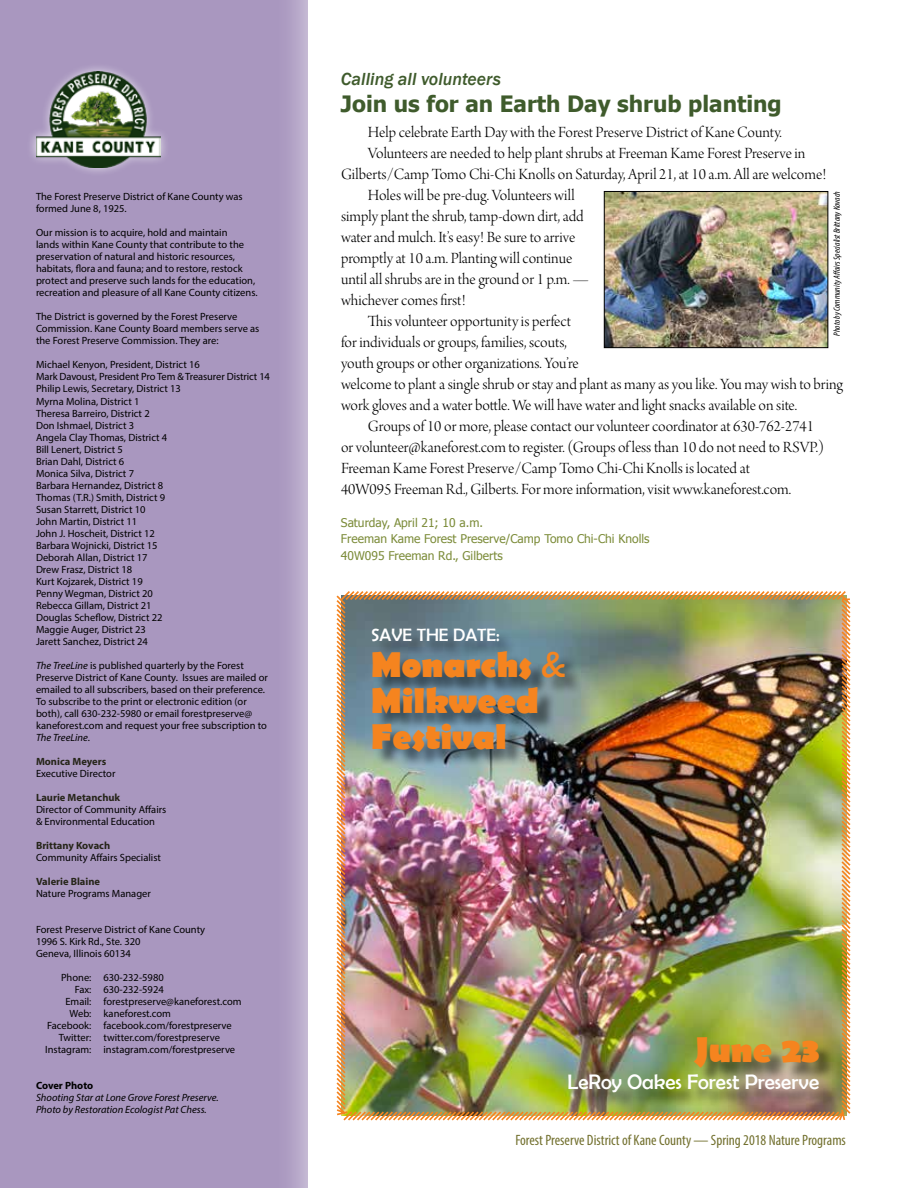
<style>
.page{position:relative;width:918px;height:1188px;background:#fff}
.page>*{position:absolute;margin:0;border:0;box-sizing:border-box;transform-origin:0 0}
.t1{font:700 36px/36px "Berlin Sans FB";color:#f5841f}
.t2{font:700 22.5px "Tahoma";color:#3f5b2c}
.t3{font:21px "Berlin Sans FB";color:#fff}
.t4{font:italic 500 18px "Franklin Gothic";color:#3f5b2c}
.t5{font:18px "Berlin Sans FB";color:#fff}
.t6{font:16.5px "Arno Pro Light Display";color:#000}
.t7{font:condensed 15px "Myriad Pro";color:#72702e}
.t8{font:12px/16.5px "Tahoma";color:#7b8b38}
.t9{font:10.5px/12px "Myriad Pro";color:#000}
.t10{font:italic 10.5px/12px "Myriad Pro";color:#000}
.t11{font:700 10.5px "Myriad Pro";color:#262519}
.t12{font:700 10.5px "Myriad Pro";letter-spacing:-.005em;color:#000}
.t13{font:italic condensed 9px "Myriad Pro";color:#000}
.s1{font-style:italic}
.s2{font-weight:400}
</style>
<div class="page">
<img style="left:336px;top:591px;width:515px;height:530px">
<div style="left:0;top:0;width:319px;height:1188px;background:#fff;opacity:.75"></div>
<div style="left:26px;top:63px;width:144px;height:114px;background:#fff;opacity:.75"></div>
<img style="left:36px;top:72px;width:124px;height:95px">
<div style="left:375px;top:631px;width:209px;height:138px;background:#000;opacity:.5"></div>
<img style="left:606px;top:193px;width:220px;height:153px">
<div style="left:604px;top:191px;width:224px;height:157px;border:1px solid #000"></div>
<div style="left:571px;top:1040px;width:267px;height:71px;background:#000;opacity:.5"></div>
<p class="t9" style="left:36px;top:191px;width:208px">The Forest Preserve District of Kane County was formed June 8, 1925.</p>
<p class="t9" style="left:36px;top:227px;width:223px">Our mission is to acquire, hold and maintain<br>lands within Kane County that contribute to the preservation of natural and historic resources, habitats, flora and fauna; and to restore, restock protect and preserve such lands for the education, recreation and pleasure of all Kane County citizens.</p>
<p class="t9" style="left:36px;top:311px;width:225px">The District is governed by the Forest Preserve<br>Commission. Kane County Board members serve as the Forest Preserve Commission. They are:</p>
<p class="t9" style="left:36px;top:359px;width:236px">Michael Kenyon, President, District 16<br>Mark Davoust, President Pro Tem &amp; Treasurer District 14<br>Philip Lewis, Secretary, District 13<br>Myrna Molina, District 1<br>Theresa Barreiro, District 2<br>Don Ishmael, District 3<br>Angela Clay Thomas, District 4<br>Bill Lenert, District 5<br>Brian Dahl, District 6<br>Monica Silva, District 7<br>Barbara Hernandez, District 8<br>Thomas (T.R.) Smith, District 9<br>Susan Starrett, District 10<br>John Martin, District 11<br>John J. Hoscheit, District 12<br>Barbara Wojnicki, District 15<br>Deborah Allan, District 17<br>Drew Frasz, District 18<br>Kurt Kojzarek, District 19<br>Penny Wegman, District 20<br>Rebecca Gillam, District 21<br>Douglas Scheflow, District 22<br>Maggie Auger, District 23<br>Jarett Sanchez, District 24</p>
<p class="t9" style="left:36px;top:659px;width:233px"><span class="s1">The TreeLine</span> is published quarterly by the Forest Preserve District of Kane County. Issues are mailed or emailed to all subscribers, based on their preference.<br>To subscribe to the print or electronic edition (or both), call 630-232-5980 or email forestpreserve@ kaneforest.com and request your free subscription to <span class="s1">The TreeLine</span>.</p>
<p class="t11" style="left:36px;top:754px;width:72px">Monica Meyers</p>
<p class="t9" style="left:36px;top:767px;width:81px">Executive Director</p>
<p class="t11" style="left:36px;top:790px;width:86px">Laurie Metanchuk</p>
<p class="t9" style="left:36px;top:803px;width:132px">Director of Community Affairs &amp; Environmental Education</p>
<p class="t11" style="left:36px;top:838px;width:76px">Brittany Kovach</p>
<p class="t9" style="left:36px;top:851px;width:127px">Community Affairs Specialist</p>
<p class="t11" style="left:36px;top:874px;width:66px">Valerie Blaine</p>
<p class="t9" style="left:36px;top:887px;width:116px">Nature Programs Manager</p>
<p class="t9" style="left:36px;top:923px;width:171px">Forest Preserve District of Kane County<br>1996 S. Kirk Rd., Ste. 320<br>Geneva, Illinois 60134</p>
<p class="t9" style="left:61px;top:971px;width:104px">Phone: 630-232-5980</p>
<p class="t9" style="left:75px;top:983px;width:91px">Fax: 630-232-5924</p>
<p class="t9" style="left:65px;top:995px;width:178px">Email: forestpreserve@kaneforest.com</p>
<p class="t9" style="left:70px;top:1007px;width:103px">Web: kaneforest.com</p>
<p class="t9" style="left:47px;top:1019px;width:186px">Facebook: facebook.com/forestpreserve</p>
<p class="t9" style="left:59px;top:1031px;width:163px">Twitter: twitter.com/forestpreserve</p>
<p class="t9" style="left:45px;top:1043px;width:192px">Instagram: instagram.com/forestpreserve</p>
<p class="t12" style="left:36px;top:1078px;width:59px">Cover Photo</p>
<p class="t10" style="left:36px;top:1091px;width:184px">Shooting Star at Lone Grove Forest Preserve.<br>Photo by Restoration Ecologist Pat Chess.</p>
<h3 class="t4" style="left:341px;top:67px;width:162px">Calling all volunteers</h3>
<h2 class="t2" style="left:341px;top:88px;width:442px">Join us for an Earth Day shrub planting</h2>
<h3 class="t6" style="left:368px;top:123px;width:415px">Help celebrate Earth Day with the Forest Preserve District of Kane County.</h3>
<h3 class="t6" style="left:368px;top:144px;width:439px">Volunteers are needed to help plant shrubs at Freeman Kame Forest Preserve in</h3>
<h3 class="t6" style="left:341px;top:165px;width:487px">Gilberts/Camp Tomo Chi-Chi Knolls on Saturday, April 21, at 10 a.m. All are welcome!</h3>
<h3 class="t6" style="left:368px;top:186px;width:208px">Holes will be pre-dug. Volunteers will</h3>
<h3 class="t6" style="left:341px;top:207px;width:244px">simply plant the shrub, tamp-down dirt, add</h3>
<h3 class="t6" style="left:341px;top:228px;width:236px">water and mulch. It’s easy! Be sure to arrive</h3>
<h3 class="t6" style="left:341px;top:249px;width:233px">promptly at 10 a.m. Planting will continue</h3>
<h3 class="t6" style="left:341px;top:270px;width:249px">until all shrubs are in the ground or 1 p.m. —</h3>
<h3 class="t6" style="left:341px;top:291px;width:126px">whichever comes first!</h3>
<h3 class="t6" style="left:368px;top:312px;width:204px">This volunteer opportunity is perfect</h3>
<h3 class="t6" style="left:341px;top:333px;width:227px">for individuals or groups, families, scouts,</h3>
<h3 class="t6" style="left:341px;top:354px;width:239px">youth groups or other organizations. You’re</h3>
<h3 class="t6" style="left:341px;top:375px;width:504px">welcome to plant a single shrub or stay and plant as many as you like. You may wish to bring</h3>
<h3 class="t6" style="left:341px;top:396px;width:458px">work gloves and a water bottle. We will have water and light snacks available on site.</h3>
<h3 class="t6" style="left:368px;top:417px;width:448px">Groups of 10 or more, please contact our volunteer coordinator at 630-762-2741</h3>
<h3 class="t6" style="left:341px;top:438px;width:485px">or volunteer@kaneforest.com to register. (Groups of less than 10 do not need to RSVP.)</h3>
<h3 class="t6" style="left:341px;top:459px;width:410px">Freeman Kame Forest Preserve/Camp Tomo Chi-Chi Knolls is located at</h3>
<h3 class="t6" style="left:341px;top:480px;width:452px">40W095 Freeman Rd., Gilberts. For more information, visit www.kaneforest.com.</h3>
<p class="t8" style="left:341px;top:513px;width:310px">Saturday, April 21; 10 a.m.<br>Freeman Kame Forest Preserve/Camp Tomo Chi-Chi Knolls<br>40W095 Freeman Rd., Gilberts</p>
<p class="t13" style="left:831px;top:336px;width:146px;rotate:-90deg">Photo by Community Affairs Specialist Brittany Kovach</p>
<h3 class="t5" style="left:371px;top:625px;width:130px">SAVE THE DATE:</h3>
<h1 class="t1" style="left:371px;top:648px;width:196px">Monarchs <span class="s2">&amp;<br></span>Milkweed<br>Festival</h1>
<h1 class="t1" style="left:694px;top:1034px;width:126px">June 23</h1>
<h3 class="t3" style="left:568px;top:1070px;width:253px">LeRoy Oakes Forest Preserve</h3>
<h3 class="t7" style="left:515px;top:1131px;width:332px">Forest Preserve District of Kane County — Spring 2018 Nature Programs</h3>
</div>
